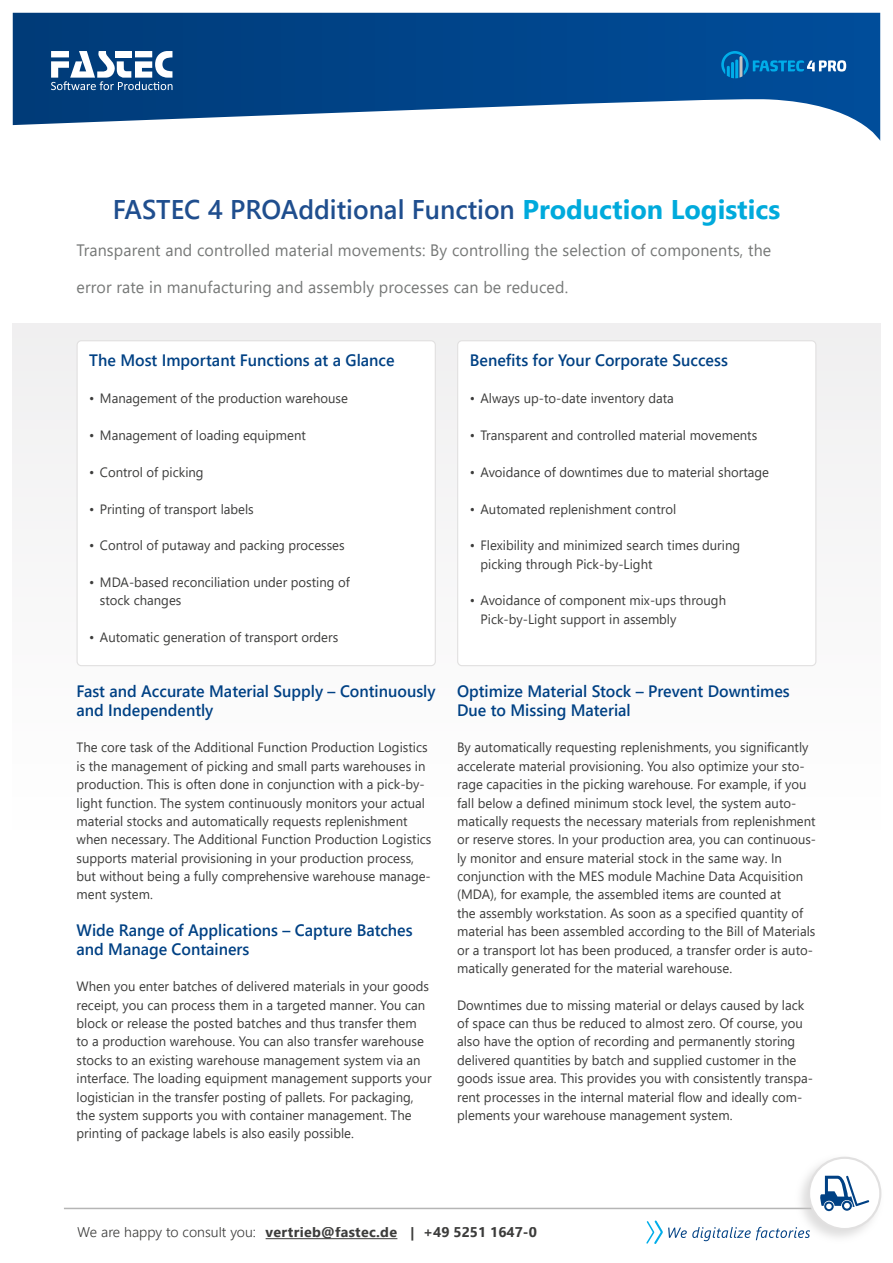
<style>
.page{position:relative;width:893px;height:1263px;background:#fff}
.page>*{position:absolute;margin:0;border:0;box-sizing:border-box;transform-origin:0 0}
.t1{font:600 27px "Segoe UI";color:#1f4e8e}
.t2{font:600 16.5px/18.5px "Segoe UI";color:#004184}
.t3{font:16.5px "Segoe UI";letter-spacing:.01em;color:#767877}
.t4{font:700 14.25px "Segoe UI";letter-spacing:.02em;color:#3c3c3b}
.t5{font:13.5px/18.3px "Segoe UI";color:#3c3c3b}
.s1{font-weight:700;color:#00aadc}
.s2{font-weight:300}
</style>
<div class="page">
<div style="left:13px;top:323px;width:867px;height:525px;background:#fbfbfb"></div>
<hr style="left:64px;top:1208px;width:765px;height:1px;background:#b5b5b5">
<svg style="left:646px;top:1220px;width:148px;height:24px"></svg>
<svg style="left:13px;top:13px;width:867px;height:128px"></svg>
<svg style="left:51px;top:51px;width:122px;height:39px"></svg>
<svg style="left:721px;top:51px;width:125px;height:27px"></svg>
<hr style="left:266px;top:1238px;width:131px;height:1px;background:#3c3c3b">
<div style="left:794px;top:1154px;width:90px;height:90px;background:#c3c2c2;opacity:.53"></div>
<div style="left:809px;top:1158px;width:71px;height:71px;background:#fff;border-radius:50%"></div>
<div style="left:808px;top:1157px;width:73px;height:73px;border:2px solid #e1e0e0;border-radius:50%"></div>
<div style="left:77px;top:341px;width:358px;height:325px;background:#fff;border-radius:4px"></div>
<div style="left:77px;top:340px;width:359px;height:326px;border:1px solid #e1e0e0;border-radius:4px"></div>
<div style="left:458px;top:341px;width:358px;height:325px;background:#fff;border-radius:4px"></div>
<div style="left:457px;top:340px;width:359px;height:326px;border:1px solid #e1e0e0;border-radius:4px"></div>
<svg style="left:820px;top:1176px;width:49px;height:35px"></svg>
<h1 class="t1" style="left:113px;top:184px;width:669px">FASTEC 4 PROAdditional Function <span class="s1">Production Logistics</span></h1>
<p class="t3" style="left:77px;top:235px;width:696px">Transparent and controlled material movements: By controlling the selection of components, the</p>
<p class="t3" style="left:77px;top:272px;width:493px">error rate in manufacturing and assembly processes can be reduced.</p>
<p class="t2" style="left:89px;top:350px;width:307px">The Most Important Functions at a Glance</p>
<p class="t5" style="left:89px;top:388px;width:260px">• Management of the production warehouse</p>
<p class="t5" style="left:89px;top:425px;width:218px">• Management of loading equipment</p>
<p class="t5" style="left:89px;top:462px;width:116px">• Control of picking</p>
<p class="t5" style="left:89px;top:498px;width:166px">• Printing of transport labels</p>
<p class="t5" style="left:89px;top:535px;width:257px">• Control of putaway and packing processes</p>
<p class="t5" style="left:100px;top:572px;width:251px;text-indent:-11px">• MDA-based reconciliation under posting of stock changes</p>
<p class="t5" style="left:89px;top:627px;width:250px">• Automatic generation of transport orders</p>
<p class="t2" style="left:77px;top:681px;width:360px">Fast and Accurate Material Supply – Continuously and Independently</p>
<p class="t5" style="left:77px;top:737px;width:356px">The core task of the Additional Function Production Logistics is the management of picking and small parts warehouses in production. This is often done in conjunction with a pick-by&shy;light function. The system continuously monitors your actual material stocks and automatically requests replenishment when necessary. The Additional Function Production Logistics supports material provisioning in your production process, but without being a fully comprehensive warehouse manage&shy;ment system.</p>
<p class="t2" style="left:77px;top:920px;width:338px">Wide Range of Applications – Capture Batches and Manage Containers</p>
<p class="t5" style="left:77px;top:976px;width:357px">When you enter batches of delivered materials in your goods receipt, you can process them in a targeted manner. You can block or release the posted batches and thus transfer them to a production warehouse. You can also transfer warehouse stocks to an existing warehouse management system via an interface. The loading equipment management supports your logistician in the transfer posting of pallets. For packaging, the system supports you with container management. The printing of package labels is also easily possible.</p>
<p class="t2" style="left:470px;top:350px;width:260px">Benefits for Your Corporate Success</p>
<p class="t5" style="left:470px;top:388px;width:206px">• Always up-to-date inventory data</p>
<p class="t5" style="left:470px;top:425px;width:289px">• Transparent and controlled material movements</p>
<p class="t5" style="left:470px;top:462px;width:301px">• Avoidance of downtimes due to material shortage</p>
<p class="t5" style="left:470px;top:498px;width:208px">• Automated replenishment control</p>
<p class="t5" style="left:480px;top:535px;width:261px;text-indent:-11px">• Flexibility and minimized search times during picking through Pick-by-Light</p>
<p class="t5" style="left:480px;top:590px;width:247px;text-indent:-11px">• Avoidance of component mix-ups through<br>Pick-by-Light support in assembly</p>
<p class="t2" style="left:457px;top:681px;width:334px">Optimize Material Stock – Prevent Downtimes<br>Due to Missing Material</p>
<p class="t5" style="left:457px;top:737px;width:360px">By automatically requesting replenishments, you significantly accelerate material provisioning. You also optimize your sto&shy;rage capacities in the picking warehouse. For example, if you fall below a defined minimum stock level, the system auto&shy;matically requests the necessary materials from replenishment or reserve stores. In your production area, you can continuous&shy;ly monitor and ensure material stock in the same way. In conjunction with the MES module Machine Data Acquisition (MDA), for example, the assembled items are counted at<br>the assembly workstation. As soon as a specified quantity of material has been assembled according to the Bill of Materials or a transport lot has been produced, a transfer order is auto&shy;matically generated for the material warehouse.</p>
<p class="t5" style="left:457px;top:994px;width:357px">Downtimes due to missing material or delays caused by lack of space can thus be reduced to almost zero. Of course, you also have the option of recording and permanently storing delivered quantities by batch and supplied customer in the goods issue area. This provides you with consistently transpa&shy;rent processes in the internal material flow and ideally com&shy;plements your warehouse management system.</p>
<p class="t4" style="left:77px;top:1219px;width:461px"><span class="s2">We are happy to consult you:</span> vertrieb@fastec.de | +49 5251 1647-0</p>
</div>
